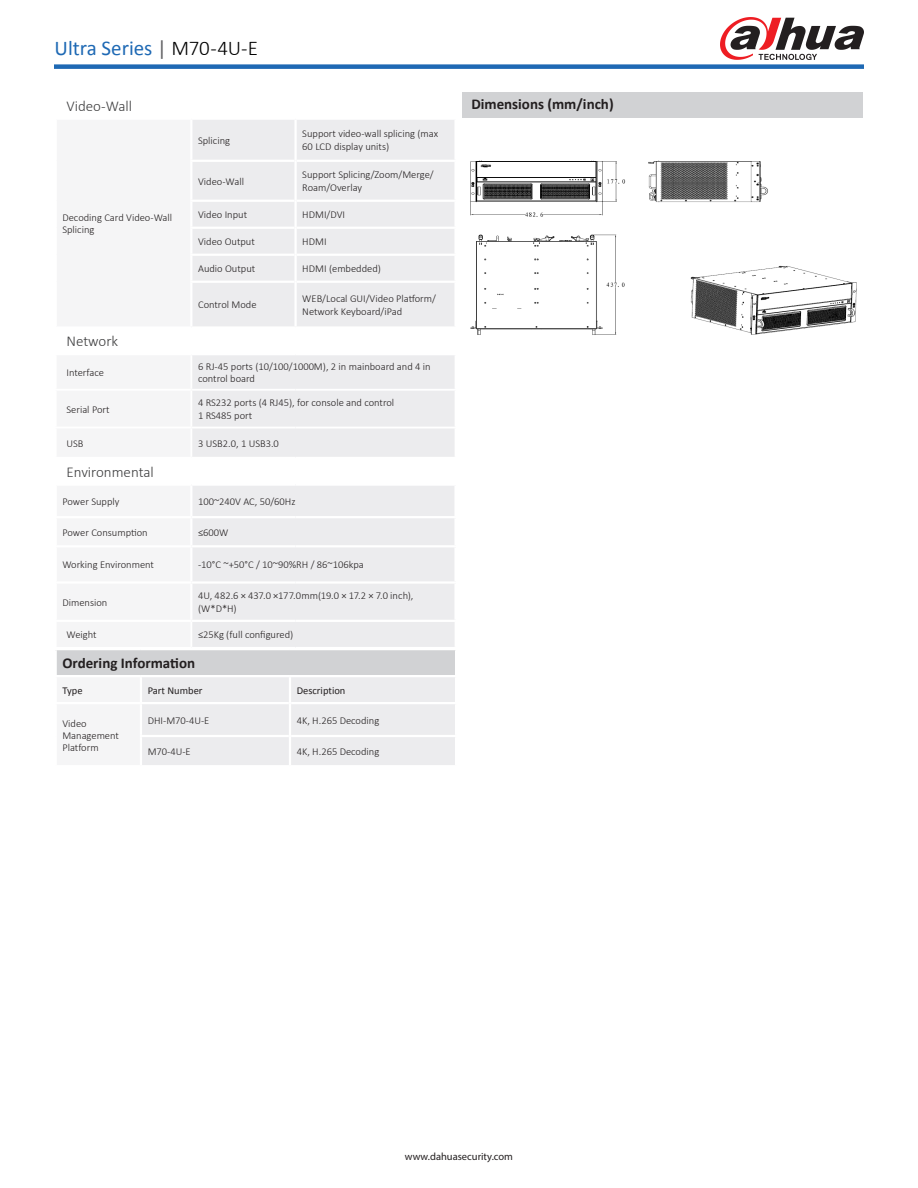
<style>
.page{position:relative;width:918px;height:1188px;background:#fff}
.page>*{position:absolute;margin:0;border:0;box-sizing:border-box;transform-origin:0 0}
.t1{font:21px "Calibri";color:#1e69b4}
.t2{font:700 15px "Calibri";color:#231f20}
.t3{font:300 15px "Calibri";color:#3e3e3f}
.t4{font:300 10.5px/12.6px "Calibri";color:#231f20}
.t5{font:10.5px "Calibri";color:#231f20}
.t6{font:10.5px "Myriad Pro";color:#231f20}
.s1{color:#636366}
.s2{font-weight:300;color:#000}
</style>
<div class="page">
<svg style="left:720px;top:17px;width:144px;height:43px"></svg>
<div style="left:56px;top:485px;width:135px;height:32px;background:#f5f5f6"></div>
<div style="left:191px;top:485px;width:265px;height:32px;background:#ececee"></div>
<div style="left:56px;top:517px;width:135px;height:29px;background:#f5f5f6"></div>
<div style="left:191px;top:517px;width:265px;height:29px;background:#ececee"></div>
<div style="left:56px;top:546px;width:135px;height:37px;background:#f5f5f6"></div>
<div style="left:191px;top:546px;width:265px;height:37px;background:#ececee"></div>
<div style="left:56px;top:583px;width:135px;height:38px;background:#f5f5f6"></div>
<div style="left:191px;top:583px;width:265px;height:38px;background:#ececee"></div>
<div style="left:56px;top:621px;width:135px;height:27px;background:#f5f5f6"></div>
<div style="left:191px;top:621px;width:265px;height:27px;background:#ececee"></div>
<hr style="left:191px;top:647px;width:105px;height:2px;background:#fff">
<hr style="left:296px;top:647px;width:160px;height:2px;background:#fff">
<hr style="left:55px;top:484px;width:136px;height:2px;background:#fff">
<hr style="left:191px;top:484px;width:105px;height:2px;background:#fff">
<hr style="left:296px;top:484px;width:160px;height:2px;background:#fff">
<hr style="left:191px;top:516px;width:105px;height:2px;background:#fff">
<hr style="left:296px;top:516px;width:161px;height:2px;background:#fff">
<hr style="left:191px;top:545px;width:105px;height:2px;background:#fff">
<hr style="left:296px;top:545px;width:161px;height:2px;background:#fff">
<hr style="left:191px;top:581px;width:105px;height:3px;background:#fff">
<hr style="left:296px;top:581px;width:161px;height:3px;background:#fff">
<hr style="left:191px;top:620px;width:105px;height:2px;background:#fff">
<hr style="left:296px;top:620px;width:161px;height:2px;background:#fff">
<hr style="left:55px;top:620px;width:136px;height:2px;background:#fff">
<hr style="left:55px;top:647px;width:136px;height:2px;background:#fff">
<hr style="left:55px;top:486px;width:2px;height:30px;background:#fff">
<hr style="left:190px;top:486px;width:2px;height:30px;background:#fff">
<hr style="left:454px;top:486px;width:3px;height:30px;background:#fff">
<hr style="left:55px;top:516px;width:136px;height:2px;background:#fff">
<hr style="left:55px;top:518px;width:2px;height:27px;background:#fff">
<hr style="left:190px;top:518px;width:2px;height:27px;background:#fff">
<hr style="left:454px;top:518px;width:3px;height:27px;background:#fff">
<hr style="left:55px;top:545px;width:136px;height:2px;background:#fff">
<hr style="left:55px;top:547px;width:2px;height:34px;background:#fff">
<hr style="left:190px;top:547px;width:2px;height:34px;background:#fff">
<hr style="left:454px;top:547px;width:3px;height:34px;background:#fff">
<hr style="left:55px;top:581px;width:136px;height:3px;background:#fff">
<hr style="left:55px;top:584px;width:2px;height:36px;background:#fff">
<hr style="left:190px;top:584px;width:2px;height:36px;background:#fff">
<hr style="left:454px;top:584px;width:3px;height:36px;background:#fff">
<svg style="left:192px;top:120px;width:263px;height:337px"></svg>
<hr style="left:55px;top:622px;width:2px;height:25px;background:#fff">
<hr style="left:190px;top:622px;width:2px;height:25px;background:#fff">
<svg style="left:455px;top:622px;width:1px;height:25px"></svg>
<div style="left:54px;top:64px;width:810px;height:5px;background:#1e69b4"></div>
<div style="left:56px;top:649px;width:400px;height:27px;background:#d1d2d4"></div>
<div style="left:142px;top:677px;width:313px;height:88px;background:#ececee"></div>
<hr style="left:141px;top:675px;width:149px;height:2px;background:#fff">
<hr style="left:290px;top:675px;width:167px;height:2px;background:#fff">
<hr style="left:141px;top:702px;width:148px;height:2px;background:#fff">
<hr style="left:291px;top:702px;width:166px;height:2px;background:#fff">
<hr style="left:140px;top:735px;width:149px;height:2px;background:#fff">
<hr style="left:291px;top:735px;width:166px;height:2px;background:#fff">
<hr style="left:55px;top:648px;width:86px;height:2px;background:#fff">
<hr style="left:141px;top:648px;width:149px;height:2px;background:#fff">
<hr style="left:290px;top:648px;width:167px;height:2px;background:#fff">
<hr style="left:55px;top:650px;width:2px;height:25px;background:#fff">
<hr style="left:455px;top:650px;width:2px;height:25px;background:#fff">
<hr style="left:55px;top:675px;width:86px;height:2px;background:#fff">
<hr style="left:289px;top:677px;width:2px;height:26px;background:#fff">
<hr style="left:289px;top:703px;width:2px;height:33px;background:#fff">
<hr style="left:289px;top:736px;width:2px;height:29px;background:#fff">
<div style="left:463px;top:92px;width:400px;height:26px;background:#d1d2d4"></div>
<img style="left:470px;top:160px;width:387px;height:175px">
<p class="t1" style="left:55px;top:35px;width:205px">Ultra Series <span class="s1">|</span> <span class="s2">M70-4U-E</span></p>
<p class="t3" style="left:66px;top:97px;width:67px">Video-Wall</p>
<p class="t4" style="left:62px;top:211px;width:111px">Decoding Card Video-Wall<br>Splicing</p>
<p class="t4" style="left:198px;top:134px;width:34px">Splicing</p>
<p class="t4" style="left:302px;top:127px;width:137px">Support video-wall splicing (max<br>60 LCD display units)</p>
<p class="t4" style="left:198px;top:175px;width:47px">Video-Wall</p>
<p class="t4" style="left:302px;top:169px;width:133px">Support Splicing/Zoom/Merge/<br>Roam/Overlay</p>
<p class="t4" style="left:198px;top:208px;width:51px">Video Input</p>
<p class="t4" style="left:302px;top:208px;width:44px">HDMI/DVI</p>
<p class="t4" style="left:198px;top:235px;width:58px">Video Output</p>
<p class="t4" style="left:302px;top:235px;width:26px">HDMI</p>
<p class="t4" style="left:198px;top:262px;width:59px">Audio Output</p>
<p class="t4" style="left:302px;top:262px;width:80px">HDMI (embedded)</p>
<p class="t4" style="left:198px;top:299px;width:60px">Control Mode</p>
<p class="t4" style="left:302px;top:292px;width:135px">WEB/Local GUI/Video Platform/<br>Network Keyboard/iPad</p>
<p class="t3" style="left:66px;top:332px;width:53px">Network</p>
<p class="t4" style="left:66px;top:366px;width:39px">Interface</p>
<p class="t4" style="left:198px;top:360px;width:234px">6 RJ-45 ports (10/100/1000M), 2 in mainboard and 4 in control board</p>
<p class="t4" style="left:66px;top:403px;width:45px">Serial Port</p>
<p class="t4" style="left:198px;top:396px;width:198px">4 RS232 ports (4 RJ45), for console and control</p>
<p class="t4" style="left:198px;top:409px;width:56px">1 RS485 port</p>
<p class="t4" style="left:66px;top:437px;width:19px">USB</p>
<p class="t4" style="left:198px;top:437px;width:82px">3 USB2.0, 1 USB3.0</p>
<p class="t3" style="left:66px;top:463px;width:89px">Environmental</p>
<p class="t4" style="left:62px;top:495px;width:59px">Power Supply</p>
<p class="t4" style="left:198px;top:495px;width:99px">100~240V AC, 50/60Hz</p>
<p class="t4" style="left:62px;top:526px;width:87px">Power Consumption</p>
<p class="t4" style="left:198px;top:526px;width:32px">≤600W</p>
<p class="t4" style="left:62px;top:558px;width:93px">Working Environment</p>
<p class="t4" style="left:198px;top:558px;width:167px">-10°C ~+50°C / 10~90%RH / 86~106kpa</p>
<p class="t4" style="left:62px;top:596px;width:46px">Dimension</p>
<p class="t4" style="left:198px;top:589px;width:217px">4U, 482.6 × 437.0 ×177.0mm(19.0 × 17.2 × 7.0 inch), (W*D*H)</p>
<p class="t4" style="left:66px;top:628px;width:32px">Weight</p>
<p class="t4" style="left:198px;top:628px;width:97px">≤25Kg (full configured)</p>
<p class="t2" style="left:62px;top:654px;width:134px">Ordering Information</p>
<p class="t5" style="left:62px;top:683px;width:22px">Type</p>
<p class="t5" style="left:148px;top:683px;width:56px">Part Number</p>
<p class="t5" style="left:297px;top:683px;width:50px">Description</p>
<p class="t4" style="left:62px;top:717px;width:58px;line-height:12px">Video<br>Management<br>Platform</p>
<p class="t4" style="left:148px;top:714px;width:63px">DHI-M70-4U-E</p>
<p class="t4" style="left:297px;top:714px;width:84px">4K, H.265 Decoding</p>
<p class="t4" style="left:148px;top:745px;width:45px">M70-4U-E</p>
<p class="t4" style="left:297px;top:745px;width:84px">4K, H.265 Decoding</p>
<p class="t2" style="left:471px;top:95px;width:144px">Dimensions (mm/inch)</p>
<p class="t6" style="left:405px;top:1150px;width:110px">www.dahuasecurity.com</p>
</div>
